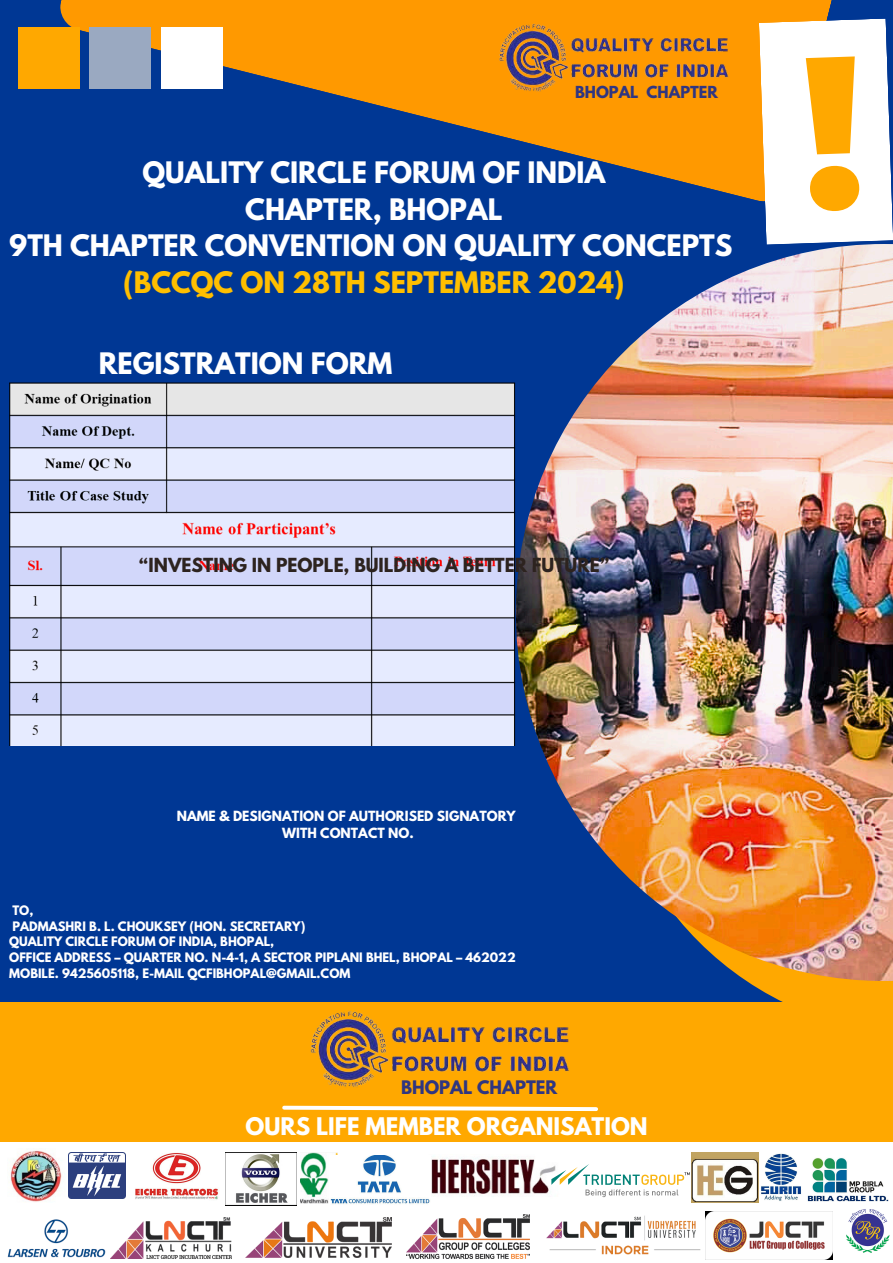
<style>
.page{position:relative;width:893px;height:1263px;background:#003794}
.page>*{position:absolute;margin:0;border:0;box-sizing:border-box;transform-origin:0 0}
.t1{font:700 26.25px/36.6px "League Spartan";color:#fff;text-align:center}
.t2{font:700 21.52px "League Spartan";color:#fff}
.t3{font:700 17.17px "League Spartan";color:#2d231f}
.t4{font:700 16.5px "League Spartan";color:#303681}
.t5{font:700 14.7px "League Spartan";color:#303681}
.t6{font:700 12.45px "League Spartan";color:#fff}
.t7{font:700 11.55px "League Spartan";color:#fff}
.s1{color:#ffbf00}
</style>
<div class="page">
<svg style="left:747px;top:981px;width:146px;height:21px;background:#e19b11"></svg>
<div style="left:0;top:1002px;width:893px;height:261px;background:#ffa800"></div>
<svg style="left:60px;top:0;width:772px;height:201px"></svg>
<div style="left:89px;top:27px;width:62px;height:62px;background:#9aa9c1"></div>
<div style="left:18px;top:27px;width:62px;height:62px;background:#ffa800"></div>
<div style="left:161px;top:27px;width:62px;height:62px;background:#fff"></div>
<svg style="left:282px;top:1105px;width:316px;height:7px"></svg>
<div style="left:0;top:1143px;width:893px;height:120px;background:#fff"></div>
<img style="left:516px;top:245px;width:377px;height:736px">
<img style="left:310px;top:1011px;width:259px;height:77px">
<img style="left:496px;top:13px;width:242px;height:90px">
<img style="left:9px;top:383px;width:507px;height:362px">
<img style="left:10px;top:1150px;width:52px;height:52px">
<img style="left:7px;top:1219px;width:109px;height:40px">
<img style="left:431px;top:1158px;width:120px;height:39px">
<img style="left:691px;top:1152px;width:110px;height:51px">
<img style="left:135px;top:1153px;width:83px;height:47px">
<img style="left:69px;top:1152px;width:57px;height:47px">
<img style="left:226px;top:1152px;width:71px;height:53px">
<img style="left:300px;top:1152px;width:37px;height:52px">
<img style="left:329px;top:1156px;width:101px;height:48px">
<img style="left:546px;top:1215px;width:155px;height:40px">
<img style="left:406px;top:1215px;width:124px;height:43px">
<img style="left:246px;top:1217px;width:146px;height:41px">
<img style="left:110px;top:1217px;width:122px;height:41px">
<img style="left:705px;top:1211px;width:127px;height:48px">
<img style="left:846px;top:1209px;width:44px;height:44px">
<svg style="left:551px;top:1164px;width:139px;height:33px"></svg>
<img style="left:807px;top:1158px;width:82px;height:44px">
<svg style="left:759px;top:18px;width:134px;height:227px;background:#f1f1f2"></svg>
<h1 class="t5" style="left:575px;top:85px;width:144px">BHOPAL CHAPTER</h1>
<p class="t1" style="left:9px;top:158px;width:724px">QUALITY CIRCLE FORUM OF INDIA<br>CHAPTER, BHOPAL<br>9TH CHAPTER CONVENTION ON QUALITY CONCEPTS <span class="s1">(BCCQC ON 28TH SEPTEMBER 2024)</span></p>
<p class="t1" style="left:99px;top:348px;width:295px">REGISTRATION FORM</p>
<p class="t3" style="left:139px;top:556px;width:471px">“INVESTING IN PEOPLE, BUILDING A BETTER FUTURE”</p>
<p class="t6" style="left:177px;top:810px;width:340px">NAME &amp; DESIGNATION OF AUTHORISED SIGNATORY</p>
<p class="t6" style="left:282px;top:826px;width:133px">WITH CONTACT NO.</p>
<p class="t7" style="left:12px;top:905px;width:23px">TO,</p>
<p class="t7" style="left:12px;top:920px;width:294px">PADMASHRI B. L. CHOUKSEY (HON. SECRETARY)</p>
<p class="t7" style="left:9px;top:936px;width:266px">QUALITY CIRCLE FORUM OF INDIA, BHOPAL,</p>
<p class="t7" style="left:9px;top:951px;width:508px">OFFICE ADDRESS – QUARTER NO. N-4-1, A SECTOR PIPLANI BHEL, BHOPAL – 462022</p>
<h3 class="t7" style="left:9px;top:967px;width:343px">MOBILE. 9425605118, E-MAIL QCFIBHOPAL@GMAIL.COM</h3>
<p class="t4" style="left:401px;top:1079px;width:158px">BHOPAL CHAPTER</p>
<h3 class="t2" style="left:245px;top:1116px;width:404px">OURS LIFE MEMBER ORGANISATION</h3>
</div>
